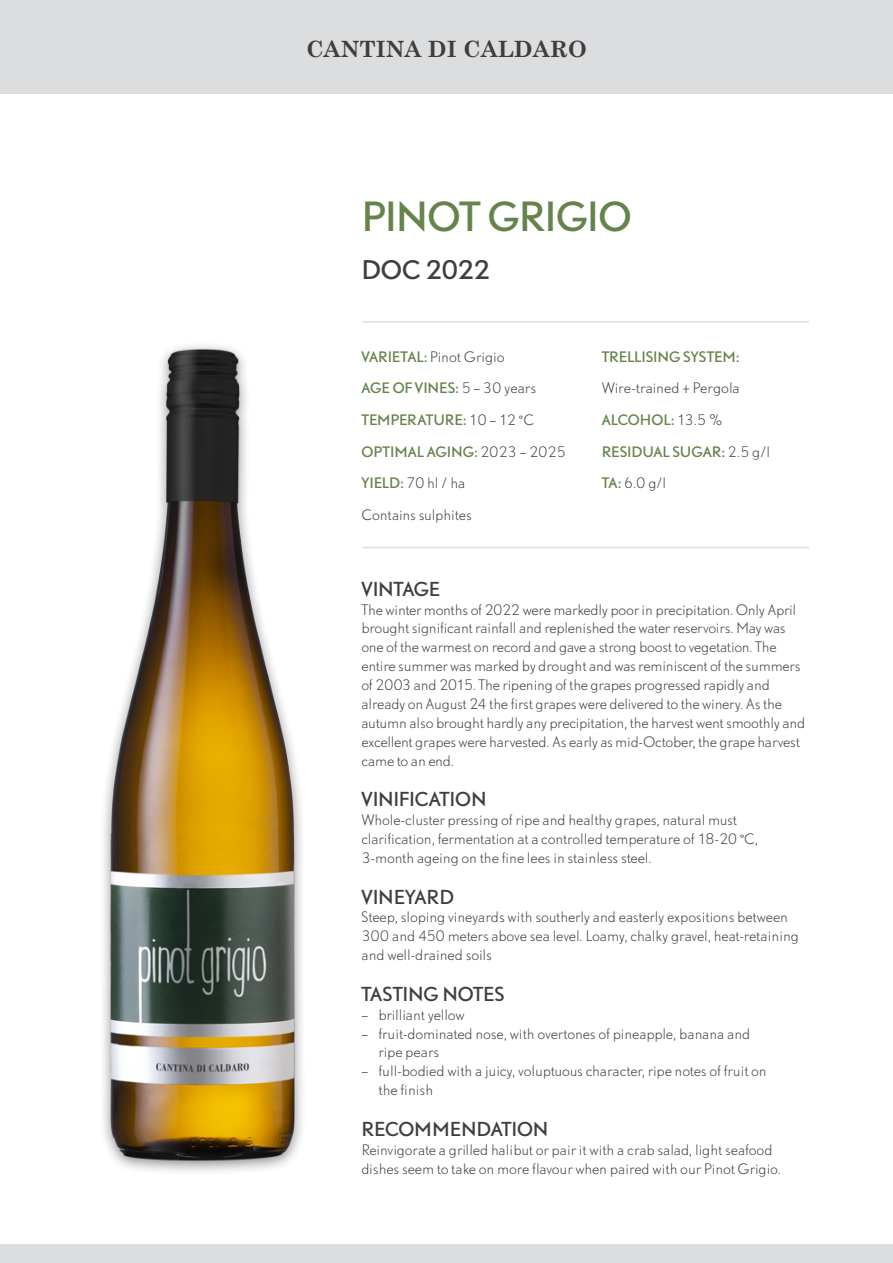
<style>
.page{position:relative;width:893px;height:1263px;background:#fff}
.page>*{position:absolute;margin:0;border:0;box-sizing:border-box;transform-origin:0 0}
.Lage{font:37.5px "DTL Nobel T";letter-spacing:-.025em;color:#65844c}
.Lage-2{font:24px "DTL Nobel T";letter-spacing:-.025em;color:#3e3e3f}
.WEINSORTE{font:700 22.5px "Century Schoolbook";color:#3e3e3f}
.Untertitel_Text{font:18px "DTL Nobel T";letter-spacing:-.01em;color:#3e3e3f}
.Text{font:300 13.5px/18.9px "DTL Nobel T";letter-spacing:-.015em;color:#3e3e3f}
.Kurzinfos{font:13.5px "DTL Nobel T";letter-spacing:-.005em;color:#65844c}
.Kurzinfos-2{font:300 13.5px "DTL Nobel T";letter-spacing:-.005em;color:#3e3e3f}
.s1{font-weight:400;color:#65844c}
.s2{font-weight:300;color:#3e3e3f}
</style>
<div class="page">
<img style="left:103px;top:345px;width:199px;height:825px">
<div style="left:0;top:1244px;width:893px;height:19px;background:#dcdddf"></div>
<div style="left:0;top:0;width:893px;height:94px;background:#dcdddf"></div>
<hr style="left:362px;top:547px;width:447px;height:1px;background:#dcdddf">
<hr style="left:362px;top:321px;width:447px;height:2px;background:#dcdddf">
<p class="WEINSORTE" style="left:306px;top:31px;width:282px">CANTINA DI CALDARO</p>
<p class="Lage" style="left:361px;top:191px;width:272px">PINOT GRIGIO</p>
<p class="Lage-2" style="left:361px;top:254px;width:130px">DOC 2022</p>
<p class="Kurzinfos-2" style="left:361px;top:348px;width:145px"><span class="s1">VARIETAL:</span> Pinot Grigio</p>
<p class="Kurzinfos" style="left:361px;top:379px;width:176px">AGE OF VINES: <span class="s2">5 – 30 years</span></p>
<p class="Kurzinfos" style="left:361px;top:411px;width:174px">TEMPERATURE: <span class="s2">10 – 12 °C</span></p>
<p class="Kurzinfos" style="left:361px;top:442px;width:206px">OPTIMAL AGING: <span class="s2">2023 – 2025</span></p>
<p class="Kurzinfos-2" style="left:361px;top:474px;width:106px"><span class="s1">YIELD:</span> 70 hl / ha</p>
<p class="Kurzinfos-2" style="left:361px;top:506px;width:112px">Contains sulphites</p>
<p class="Kurzinfos" style="left:602px;top:347px;width:139px">TRELLISING SYSTEM:</p>
<p class="Kurzinfos-2" style="left:602px;top:379px;width:140px">Wire-trained + Pergola</p>
<p class="Kurzinfos" style="left:602px;top:411px;width:122px">ALCOHOL: <span class="s2">13.5 %</span></p>
<p class="Kurzinfos" style="left:602px;top:442px;width:170px">RESIDUAL SUGAR: <span class="s2">2.5 g/l</span></p>
<p class="Kurzinfos-2" style="left:602px;top:474px;width:66px"><span class="s1">TA:</span> 6.0 g/l</p>
<p class="Untertitel_Text" style="left:361px;top:576px;width:80px">VINTAGE</p>
<p class="Text" style="left:361px;top:600px;width:445px">The winter months of 2022 were markedly poor in precipitation. Only April brought significant rainfall and replenished the water reservoirs. May was one of the warmest on record and gave a strong boost to vegetation. The entire summer was marked by drought and was reminiscent of the summers of 2003 and 2015. The ripening of the grapes progressed rapidly and already on August 24 the first grapes were delivered to the winery. As the autumn also brought hardly any precipitation, the harvest went smoothly and excellent grapes were harvested. As early as mid-October, the grape harvest came to an end.</p>
<p class="Untertitel_Text" style="left:361px;top:787px;width:127px">VINIFICATION</p>
<p class="Text" style="left:361px;top:810px;width:398px">Whole-cluster pressing of ripe and healthy grapes, natural must clarification, fermentation at a controlled temperature of 18-20 °C,<br>3-month ageing on the fine lees in stainless steel.</p>
<p class="Untertitel_Text" style="left:361px;top:884px;width:94px">VINEYARD</p>
<p class="Text" style="left:361px;top:908px;width:439px">Steep, sloping vineyards with southerly and easterly expositions between<br>300 and 450 meters above sea level. Loamy, chalky gravel, heat-retaining and well-drained soils</p>
<p class="Untertitel_Text" style="left:361px;top:981px;width:145px">TASTING NOTES</p>
<p class="Text" style="left:361px;top:1005px;width:105px">– brilliant yellow</p>
<p class="Text" style="left:378px;top:1024px;width:373px;text-indent:-17px">– fruit-dominated nose, with overtones of pineapple, banana and ripe pears</p>
<p class="Text" style="left:378px;top:1061px;width:390px;text-indent:-17px">– full-bodied with a juicy, voluptuous character, ripe notes of fruit on the finish</p>
<p class="Untertitel_Text" style="left:361px;top:1116px;width:188px">RECOMMENDATION</p>
<p class="Text" style="left:361px;top:1140px;width:421px">Reinvigorate a grilled halibut or pair it with a crab salad, light seafood dishes seem to take on more flavour when paired with our Pinot Grigio.</p>
</div>
